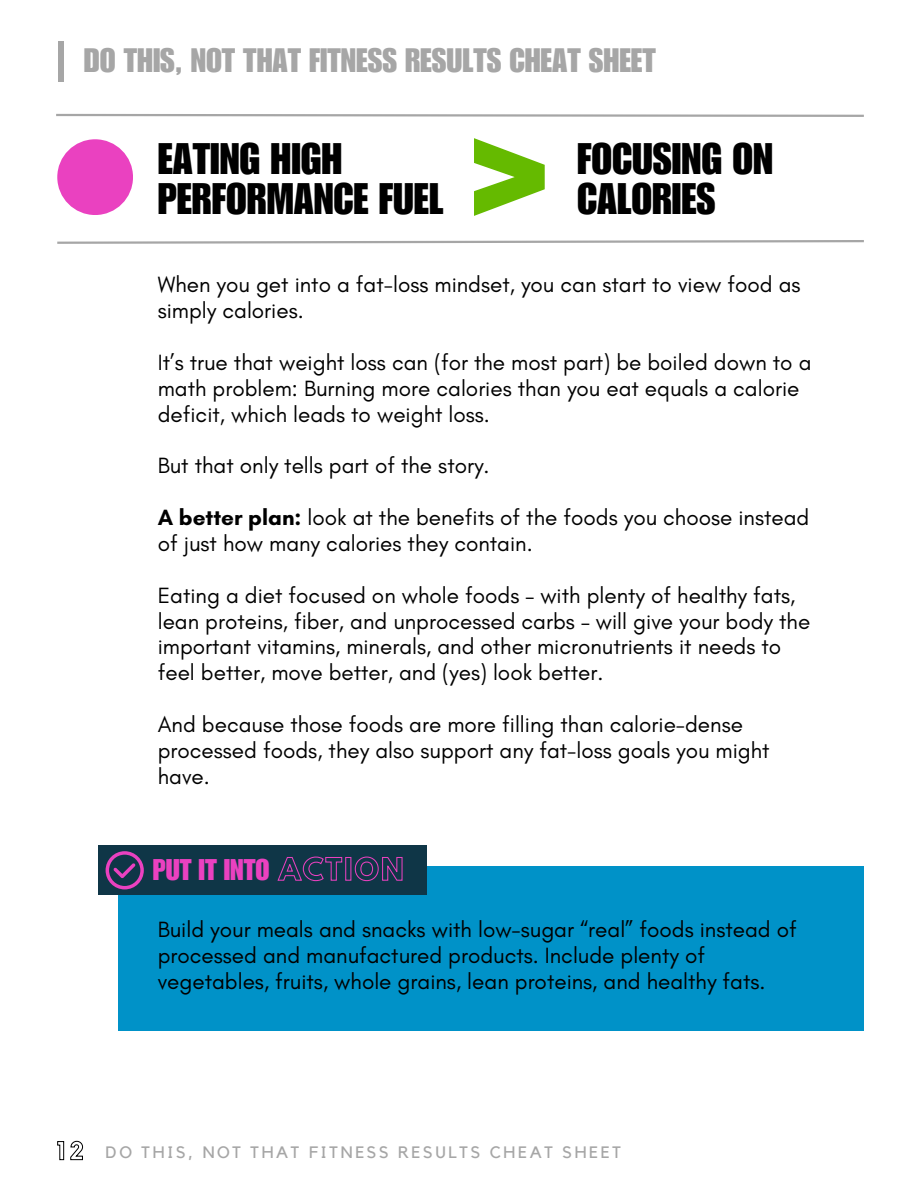
<style>
.page{position:relative;width:918px;height:1188px;background:#fff}
.page>*{position:absolute;margin:0;border:0;box-sizing:border-box;transform-origin:0 0}
.t1{font:800 135.9px "Cooper Hewitt";color:#65ba00}
.t2{font:43.05px "Impact LT Std";color:#000}
.t3{font:33px "Impact LT Std";color:#a6a6a6}
.t4{font:29.1px "Impact LT Std";color:#ea41c0}
.t5{font:22.5px/25.8px "Glacial Indifference";color:#000}
.t6{font:16.5px "Kollektif";letter-spacing:.155em;color:#a6a6a6}
.s1{font-weight:700}
.s2{font-family:"League Spartan";font-weight:700;font-size:27.6px;color:rgb(0 0 0/0)}
</style>
<div class="page">
<div style="left:118px;top:866px;width:746px;height:165px;background:#0092c8"></div>
<div style="left:99px;top:845px;width:328px;height:50px;background:#0f3647"></div>
<svg style="left:277px;top:856px;width:126px;height:26px"></svg>
<div style="left:58px;top:42px;width:5px;height:40px;background:#a6a6a6"></div>
<svg style="left:57px;top:1140px;width:26px;height:21px"></svg>
<div style="left:57px;top:139px;width:76px;height:76px;background:#ea41c0;border-radius:50%"></div>
<svg style="left:56px;top:113px;width:808px;height:4px"></svg>
<svg style="left:57px;top:240px;width:807px;height:4px"></svg>
<svg style="left:106px;top:851px;width:38px;height:38px"></svg>
<p class="t3" style="left:84px;top:48px;width:573px">DO THIS, NOT THAT FITNESS RESULTS CHEAT SHEET</p>
<p class="t2" style="left:158px;top:143px;width:186px">EATING HIGH</p>
<p class="t2" style="left:158px;top:183px;width:287px">PERFORMANCE FUEL</p>
<p class="t1" style="left:469px;top:128px;width:83px">&gt;</p>
<p class="t2" style="left:577px;top:143px;width:197px">FOCUSING ON</p>
<p class="t2" style="left:577px;top:183px;width:140px">CALORIES</p>
<p class="t5" style="left:158px;top:271px;width:644px">When you get into a fat-loss mindset, you can start to view food as simply calories.</p>
<p class="t5" style="left:158px;top:349px;width:655px">It’s true that weight loss can (for the most part) be boiled down to a math problem: Burning more calories than you eat equals a calorie deficit, which leads to weight loss.</p>
<p class="t5" style="left:158px;top:453px;width:333px">But that only tells part of the story.</p>
<p class="t5" style="left:158px;top:504px;width:653px"><span class="s1">A better plan:</span> look at the benefits of the foods you choose instead of just how many calories they contain.</p>
<p class="t5" style="left:158px;top:582px;width:654px">Eating a diet focused on whole foods – with plenty of healthy fats, lean proteins, fiber, and unprocessed carbs – will give your body the important vitamins, minerals, and other micronutrients it needs to feel better, move better, and (yes) look better.</p>
<p class="t5" style="left:158px;top:711px;width:613px">And because those foods are more filling than calorie-dense processed foods, they also support any fat-loss goals you might have.</p>
<p class="t4" style="left:153px;top:859px;width:252px">PUT IT INTO <span class="s2">ACTION</span></p>
<p class="t5" style="left:158px;top:916px;width:641px">Build your meals and snacks with low-sugar “real” foods instead of processed and manufactured products. Include plenty of vegetables, fruits, whole grains, lean proteins, and healthy fats.</p>
<p class="t6" style="left:106px;top:1145px;width:517px">DO THIS, NOT THAT FITNESS RESULTS CHEAT SHEET</p>
</div>
